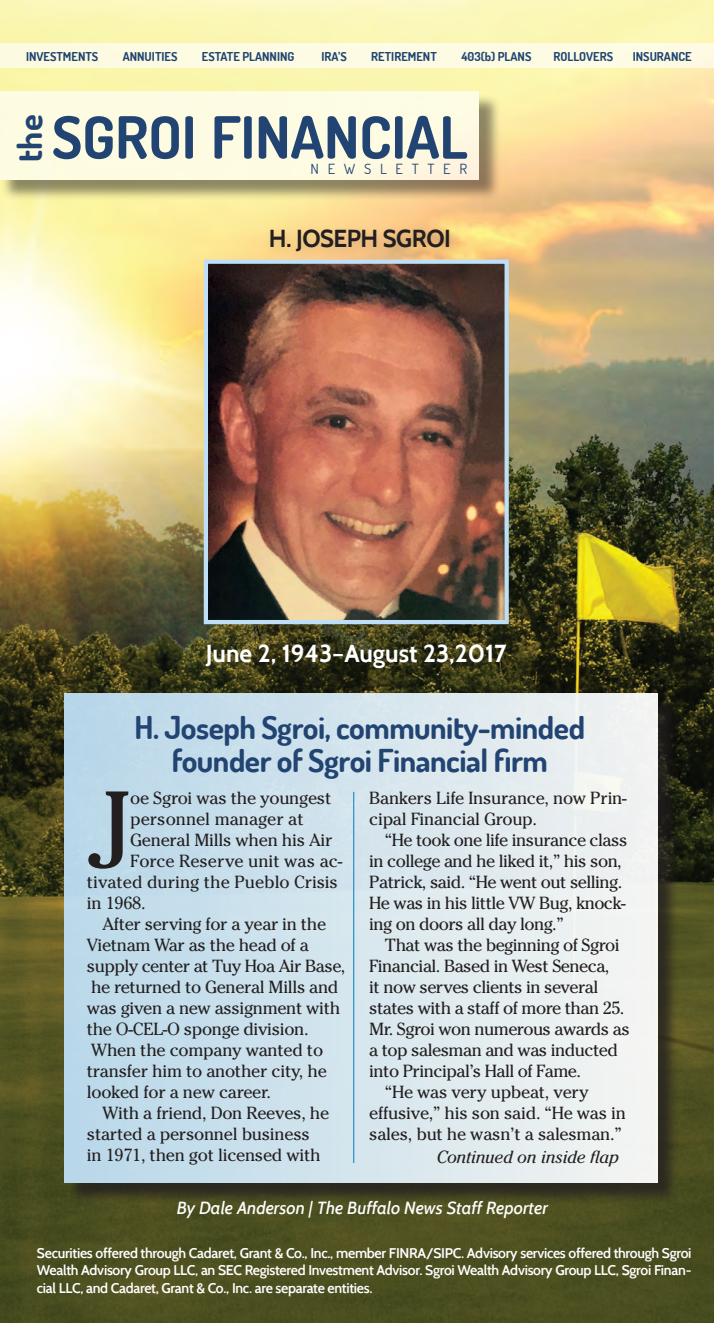
<style>
.page{position:relative;width:714px;height:1323px;background:#fff}
.page>*{position:absolute;margin:0;border:0;box-sizing:border-box;transform-origin:0 0}
.t1{font:107.1px "Cheltenham";color:#231f20}
.t2{font:700 58.27px "Terminal Dosis";color:#214472}
.t3{font:700 34.65px "Terminal Dosis";color:#214472}
.Main_Headline_Termin{font:700 31.5px/33.2px "Terminal Dosis";letter-spacing:-.015em;color:#214472;text-align:center}
.Main_Headline_Garamo{font:700 24.5px "Cabin";color:#fff}
.Main_Headline_Termin-2{font:700 24.5px "Cabin";letter-spacing:-.02em;color:#231f20}
.t4{font:17.5px/21px "Cheltenham";letter-spacing:-.02em;color:#231f20}
.t5{font:17.5px "Cheltenham";color:#231f20}
.t6{font:italic 500 17.5px "Cabin";color:#fff}
.t7{font:italic 17.5px "Cheltenham";letter-spacing:-.015em;color:#231f20}
.Serif_text{font:600 14px/17.5px "Cabin";letter-spacing:-.02em;color:#fff;text-align:justify}
.t8{font:14px "Terminal Dosis";letter-spacing:.59em;color:#214472;scale:1.05 1}
.t9{font:700 12.25px "Terminal Dosis";color:#214472}
</style>
<div class="page">
<img style="left:0;top:0;width:713px;height:1323px">
<div style="left:0;top:44px;width:713px;height:24px;background:#fdfbe3"></div>
<div style="left:0;top:94px;width:501px;height:108px;background:#231f20;opacity:.75"></div>
<div style="left:0;top:91px;width:479px;height:88px;background:#fdfce3"></div>
<div style="left:264px;top:224px;width:197px;height:40px;background:#231f20;opacity:.15"></div>
<div style="left:67px;top:696px;width:611px;height:509px;background:#231f20;opacity:.83"></div>
<div style="left:64px;top:693px;width:592px;height:490px;background:linear-gradient(to right,#b8d7e9,#f4f4f2)"></div>
<img style="left:209px;top:265px;width:294px;height:354px">
<div style="left:204px;top:260px;width:304px;height:364px;border:4px solid #bedff5"></div>
<hr style="left:353px;top:792px;width:1px;height:371px;background:#007cc2">
<p class="t9" style="left:26px;top:48px;width:74px">INVESTMENTS</p>
<p class="t9" style="left:123px;top:48px;width:56px">ANNUITIES</p>
<p class="t9" style="left:202px;top:48px;width:94px">ESTATE PLANNING</p>
<p class="t9" style="left:321px;top:48px;width:27px">IRA’S</p>
<p class="t9" style="left:371px;top:48px;width:67px">RETIREMENT</p>
<p class="t9" style="left:461px;top:48px;width:72px">403(b) PLANS</p>
<p class="t9" style="left:553px;top:48px;width:61px">ROLLOVERS</p>
<p class="t9" style="left:632px;top:48px;width:60px">INSURANCE</p>
<p class="t3" style="left:7px;top:162px;width:48px;rotate:-90deg">the</p>
<p class="t2" style="left:52px;top:100px;width:417px">SGROI FINANCIAL</p>
<p class="t8" style="left:310px;top:160px;width:150px">NEWSLETTER</p>
<p class="Main_Headline_Termin-2" style="left:268px;top:224px;width:183px">H. JOSEPH SGROI</p>
<p class="Main_Headline_Garamo" style="left:206px;top:639px;width:302px">June 2, 1943–August 23,2017</p>
<p class="Main_Headline_Termin" style="left:134px;top:710px;width:451px">H. Joseph Sgroi, community-minded founder of Sgroi Financial firm</p>
<p class="t1" style="left:87px;top:767px;width:46px">J</p>
<p class="t4" style="left:130px;top:787px;width:202px">oe Sgroi was the youngest</p>
<p class="t4" style="left:369px;top:787px;width:259px">Bankers Life Insurance, now Prin&shy;cipal Financial Group.</p>
<p class="t4" style="left:369px;top:829px;width:259px;text-indent:16px">“He took one life insurance class in college and he liked it,” his son,<br>Patrick, said. “He went out selling.<br>He was in his little VW Bug, knock&shy;ing on doors all day long.”</p>
<p class="t4" style="left:369px;top:934px;width:262px;text-indent:16px">That was the beginning of Sgroi<br>Financial. Based in West Seneca,<br>it now serves clients in several states with a staff of more than 25.<br>Mr. Sgroi won numerous awards as a top salesman and was inducted into Principal’s Hall of Fame.</p>
<p class="t4" style="left:369px;top:1081px;width:258px;text-indent:16px">“He was very upbeat, very effusive,” his son said. “He was in sales, but he wasn’t a salesman.”</p>
<p class="t5" style="left:130px;top:808px;width:175px">personnel manager at</p>
<p class="t4" style="left:130px;top:829px;width:204px">General Mills when his Air</p>
<p class="t5" style="left:130px;top:850px;width:213px">Force Reserve unit was ac-</p>
<p class="t5" style="left:87px;top:871px;width:252px">tivated during the Pueblo Crisis</p>
<p class="t4" style="left:87px;top:892px;width:60px">in 1968.</p>
<p class="t4" style="left:87px;top:913px;width:260px;text-indent:16px">After serving for a year in the<br>Vietnam War as the head of a supply center at Tuy Hoa Air Base, he returned to General Mills and was given a new assignment with the O-CEL-O sponge division.<br>When the company wanted to transfer him to another city, he looked for a new career.</p>
<p class="t4" style="left:87px;top:1102px;width:244px;text-indent:16px">With a friend, Don Reeves, he started a personnel business<br>in 1971, then got licensed with</p>
<p class="t7" style="left:436px;top:1146px;width:183px">Continued on inside flap</p>
<p class="t6" style="left:177px;top:1197px;width:372px">By Dale Anderson | The Buffalo News Staff Reporter</p>
<p class="Serif_text" style="left:37px;top:1244px;width:655px">Securities offered through Cadaret, Grant &amp; Co., Inc., member FINRA/SIPC. Advisory services offered through Sgroi Wealth Advisory Group LLC, an SEC Registered Investment Advisor. Sgroi Wealth Advisory Group LLC, Sgroi Finan&shy;cial LLC, and Cadaret, Grant &amp; Co., Inc. are separate entities.</p>
</div>
